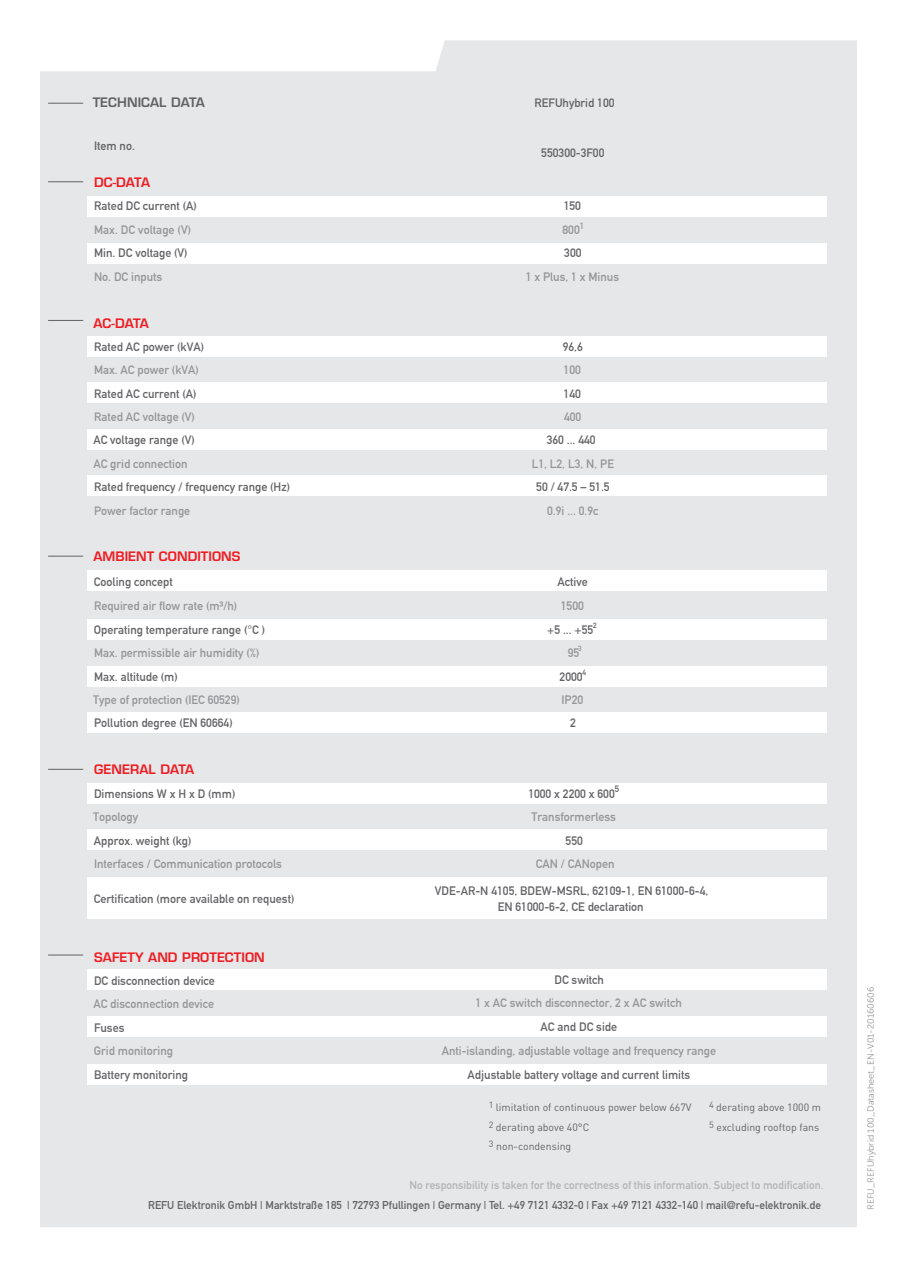
<style>
.page{position:relative;width:897px;height:1267px;background:#fff}
.page>*{position:absolute;margin:0;border:0;box-sizing:border-box;transform-origin:0 0}
.t1{font:600 12.75px "Eurostile LT Std";letter-spacing:.005em;color:#ee1d23}
.t2{font:600 12.75px "Eurostile LT Std";letter-spacing:.005em;color:#636366}
.t3{font:700 12px/16.5px "DIN Alternate";color:#636366;text-align:center}
.t4{font:700 12px "DIN Alternate";color:#939598}
.t5{font:12px "DIN Mittelschrift";color:#636366}
.t6{font:12px "DIN Mittelschrift";color:#939598}
.t7{font:11.25px "DIN Mittelschrift";color:#636366}
.t8{font:11.25px "DIN Mittelschrift";color:#b2b3b7}
.t9{font:10.5px/19.5px "DIN Pro";color:#636366}
.t10{font:9px "Museo Sans 300";color:#939598}
.t11{font:700 9px "DIN Alternate";color:#636366}
.t12{font:700 7.5px "DIN Alternate";color:#636366}
.t13{font:700 7.5px "DIN Alternate";color:#939598}
</style>
<div class="page">
<div style="left:40px;top:40px;width:816px;height:1187px;background:#e6e7e9"></div>
<div style="left:88px;top:196px;width:739px;height:21px;background:#fff"></div>
<div style="left:88px;top:243px;width:739px;height:20px;background:#fff"></div>
<div style="left:88px;top:336px;width:739px;height:21px;background:#fff"></div>
<div style="left:88px;top:382px;width:739px;height:21px;background:#fff"></div>
<div style="left:88px;top:429px;width:739px;height:20px;background:#fff"></div>
<div style="left:88px;top:475px;width:739px;height:20px;background:#fff"></div>
<div style="left:88px;top:570px;width:739px;height:21px;background:#fff"></div>
<div style="left:88px;top:619px;width:739px;height:21px;background:#fff"></div>
<div style="left:88px;top:666px;width:739px;height:20px;background:#fff"></div>
<div style="left:88px;top:712px;width:739px;height:20px;background:#fff"></div>
<div style="left:88px;top:968px;width:739px;height:21px;background:#fff"></div>
<div style="left:88px;top:1015px;width:739px;height:21px;background:#fff"></div>
<div style="left:88px;top:1064px;width:739px;height:21px;background:#fff"></div>
<hr style="left:48px;top:181px;width:35px;height:1px;background:#636366">
<hr style="left:48px;top:103px;width:35px;height:1px;background:#636366">
<hr style="left:48px;top:320px;width:35px;height:1px;background:#636366">
<hr style="left:48px;top:555px;width:35px;height:1px;background:#636366">
<hr style="left:48px;top:769px;width:35px;height:1px;background:#636366">
<hr style="left:48px;top:954px;width:35px;height:1px;background:#636366">
<div style="left:88px;top:783px;width:739px;height:20px;background:#fff"></div>
<div style="left:88px;top:829px;width:739px;height:20px;background:#fff"></div>
<div style="left:88px;top:877px;width:739px;height:41px;background:#fff"></div>
<p class="t2" style="left:93px;top:95px;width:114px">TECHNICAL DATA</p>
<p class="t5" style="left:534px;top:96px;width:81px">REFUhybrid 100</p>
<p class="t5" style="left:94px;top:139px;width:42px">Item no.</p>
<p class="t5" style="left:541px;top:146px;width:65px">550300-3F00</p>
<p class="t1" style="left:94px;top:174px;width:57px">DC-DATA</p>
<p class="t3" style="left:94px;top:197px;width:104px">Rated DC current (A)</p>
<p class="t3" style="left:563px;top:197px;width:19px">150</p>
<p class="t4" style="left:94px;top:220px;width:99px">Max. DC voltage (V)</p>
<p class="t4" style="left:562px;top:220px;width:23px">800<sup>1</sup></p>
<p class="t3" style="left:94px;top:244px;width:95px">Min. DC voltage (V)</p>
<p class="t3" style="left:564px;top:244px;width:19px">300</p>
<p class="t4" style="left:94px;top:267px;width:70px">No. DC inputs</p>
<p class="t4" style="left:525px;top:267px;width:95px">1 x Plus, 1 x Minus</p>
<p class="t1" style="left:93px;top:315px;width:57px">AC-DATA</p>
<p class="t5" style="left:94px;top:339px;width:111px">Rated AC power (kVA)</p>
<p class="t5" style="left:562px;top:339px;width:22px">96,6</p>
<p class="t6" style="left:94px;top:363px;width:106px">Max. AC power (kVA)</p>
<p class="t6" style="left:563px;top:363px;width:19px">100</p>
<p class="t5" style="left:94px;top:386px;width:104px">Rated AC current (A)</p>
<p class="t5" style="left:563px;top:386px;width:19px">140</p>
<p class="t6" style="left:94px;top:409px;width:102px">Rated AC voltage (V)</p>
<p class="t6" style="left:564px;top:409px;width:19px">400</p>
<p class="t5" style="left:93px;top:433px;width:103px">AC voltage range (V)</p>
<p class="t5" style="left:546px;top:433px;width:50px">360 ... 440</p>
<p class="t6" style="left:93px;top:456px;width:95px">AC grid connection</p>
<p class="t6" style="left:531px;top:456px;width:84px">L1, L2, L3, N, PE</p>
<p class="t5" style="left:94px;top:480px;width:197px">Rated frequency / frequency range (Hz)</p>
<p class="t5" style="left:536px;top:480px;width:75px">50 / 47.5 – 51.5</p>
<p class="t6" style="left:94px;top:503px;width:98px">Power factor range</p>
<p class="t6" style="left:547px;top:503px;width:53px">0.9i ... 0.9c</p>
<p class="t1" style="left:93px;top:549px;width:148px">AMBIENT CONDITIONS</p>
<p class="t5" style="left:94px;top:574px;width:80px">Cooling concept</p>
<p class="t3" style="left:557px;top:572px;width:32px">Active</p>
<p class="t6" style="left:94px;top:599px;width:145px">Required air flow rate (m³/h)</p>
<p class="t4" style="left:560px;top:597px;width:25px">1500</p>
<p class="t3" style="left:94px;top:620px;width:173px">Operating temperature range (°C )</p>
<p class="t3" style="left:547px;top:620px;width:48px">+5 ... +55</p>
<p class="t12" style="left:593px;top:619px;width:5px">2</p>
<p class="t13" style="left:578px;top:642px;width:5px">3</p>
<p class="t4" style="left:94px;top:643px;width:167px">Max. permissible air humidity (%)</p>
<p class="t4" style="left:567px;top:643px;width:13px">95</p>
<p class="t12" style="left:582px;top:666px;width:5px">4</p>
<p class="t3" style="left:94px;top:667px;width:85px">Max. altitude (m)</p>
<p class="t3" style="left:559px;top:667px;width:25px">2000</p>
<p class="t4" style="left:93px;top:690px;width:148px">Type of protection (IEC 60529)</p>
<p class="t4" style="left:561px;top:690px;width:23px">IP20</p>
<p class="t3" style="left:94px;top:714px;width:140px">Pollution degree (EN 60664)</p>
<p class="t3" style="left:570px;top:714px;width:7px">2</p>
<p class="t1" style="left:94px;top:761px;width:101px">GENERAL DATA</p>
<p class="t3" style="left:94px;top:784px;width:143px">Dimensions W x H x D (mm)</p>
<p class="t3" style="left:528px;top:784px;width:88px">1000 x 2200 x 600</p>
<p class="t11" style="left:614px;top:781px;width:6px">5</p>
<p class="t4" style="left:93px;top:807px;width:46px">Topology</p>
<p class="t4" style="left:531px;top:807px;width:86px">Transformerless</p>
<p class="t3" style="left:94px;top:831px;width:99px">Approx. weight (kg)</p>
<p class="t3" style="left:565px;top:831px;width:19px">550</p>
<p class="t4" style="left:94px;top:854px;width:189px">Interfaces / Communication protocols</p>
<p class="t4" style="left:535px;top:854px;width:80px">CAN / CANopen</p>
<p class="t3" style="left:94px;top:889px;width:202px">Certification (more available on request)</p>
<p class="t3" style="left:435px;top:881px;width:275px">VDE-AR-N 4105, BDEW-MSRL, 62109-1, EN 61000-6-4,<br>EN 61000-6-2, CE declaration</p>
<p class="t1" style="left:94px;top:949px;width:172px">SAFETY AND PROTECTION</p>
<p class="t3" style="left:94px;top:971px;width:122px">DC disconnection device</p>
<p class="t3" style="left:554px;top:970px;width:51px">DC switch</p>
<p class="t4" style="left:93px;top:994px;width:122px">AC disconnection device</p>
<p class="t4" style="left:475px;top:993px;width:208px">1 x AC switch disconnector, 2 x AC switch</p>
<p class="t3" style="left:94px;top:1018px;width:32px">Fuses</p>
<p class="t3" style="left:540px;top:1017px;width:78px">AC and DC side</p>
<p class="t4" style="left:94px;top:1041px;width:81px">Grid monitoring</p>
<p class="t4" style="left:441px;top:1041px;width:276px">Anti-islanding, adjustable voltage and frequency range</p>
<p class="t3" style="left:94px;top:1065px;width:95px">Battery monitoring</p>
<p class="t3" style="left:467px;top:1065px;width:224px">Adjustable battery voltage and current limits</p>
<p class="t9" style="left:489px;top:1096px;width:204px"><sup>1</sup> limitation of continuous power below 667V<br><sup>2</sup> derating above 40°C<br><sup>3</sup> non-condensing</p>
<p class="t9" style="left:709px;top:1096px;width:113px"><sup>4</sup> derating above 1000 m<br><sup>5</sup> excluding rooftop fans</p>
<p class="t8" style="left:409px;top:1178px;width:415px">No responsibility is taken for the correctness of this information. Subject to modification.</p>
<p class="t7" style="left:148px;top:1197px;width:674px">REFU Elektronik GmbH | Marktstraße 185 | 72793 Pfullingen | Germany | Tel. +49 7121 4332-0 | Fax +49 7121 4332-140 | mail@refu-elektronik.de</p>
<p class="t10" style="left:865px;top:1209px;width:224px;rotate:-90deg">REFU_REFUhybrid 100_Datasheet_EN-V01-20160606</p>
</div>
